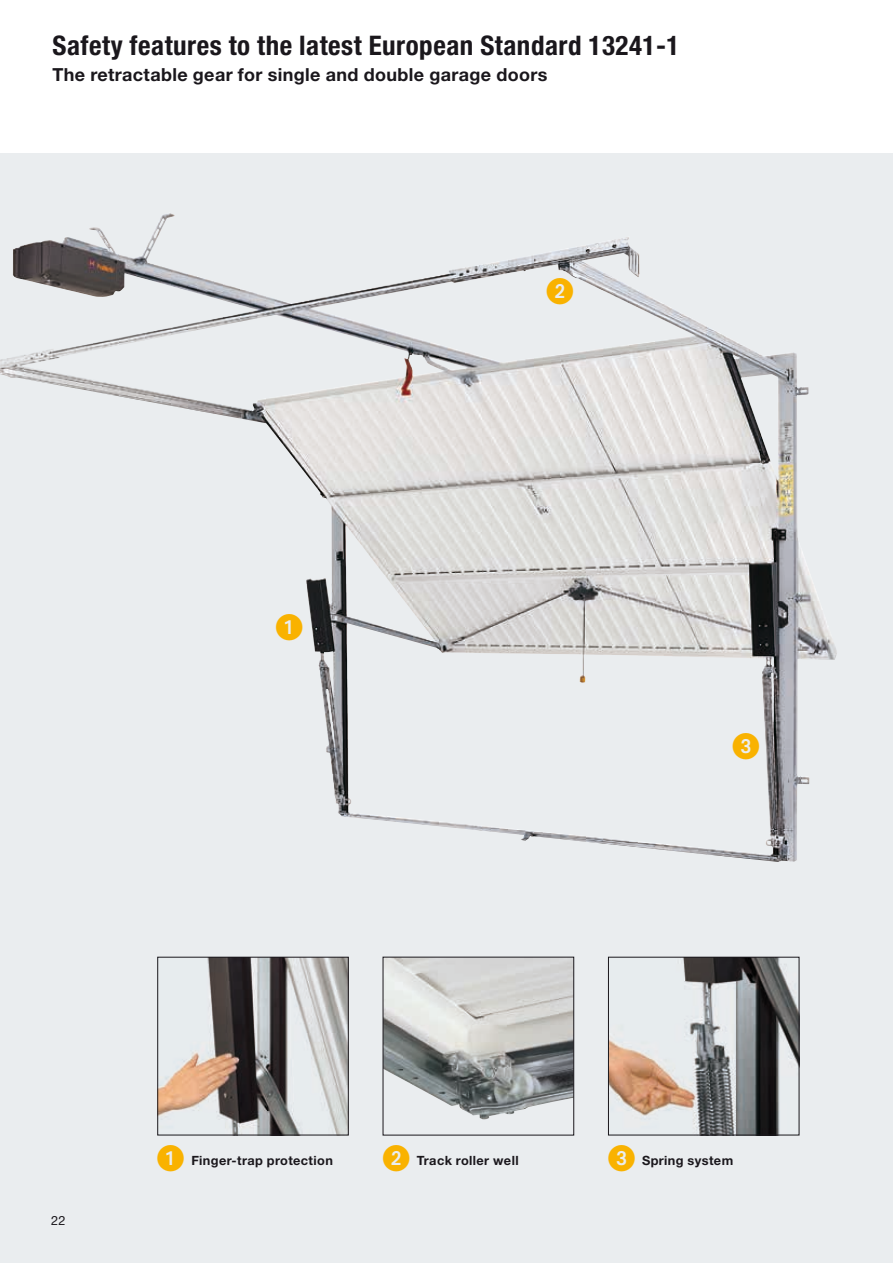
<style>
.page{position:relative;width:893px;height:1263px;background:#fff}
.page>*{position:absolute;margin:0;border:0;box-sizing:border-box;transform-origin:0 0}
.t1{font:700 condensed 27px "Hoermann Helvetica Neue";letter-spacing:.02em;color:#1a171c}
.t2{font:27px "European Pi One";color:#f9b200}
.t3{font:700 18px "Hoermann Helvetica Neue";letter-spacing:.02em;color:#1a171c}
.t4{font:700 12.75px "Hoermann Helvetica Neue";letter-spacing:.03em;color:#1a171c}
.t5{font:12.75px "Hoermann Helvetica Neue Rm";color:#1a171c}
.s1{font-family:"European Pi One";font-weight:400;font-size:27px;color:#f9b200}
</style>
<div class="page">
<div style="left:0;top:153px;width:893px;height:1110px;background:#eaedef"></div>
<img style="left:0;top:213px;width:837px;height:649px">
<img style="left:610px;top:959px;width:187px;height:174px">
<div style="left:608px;top:957px;width:191px;height:178px;border:1px solid #1a171c"></div>
<img style="left:385px;top:959px;width:187px;height:160px">
<div style="left:383px;top:957px;width:191px;height:178px;border:1px solid #1a171c"></div>
<img style="left:159px;top:959px;width:188px;height:174px">
<div style="left:157px;top:957px;width:192px;height:178px;border:1px solid #1a171c"></div>
<h1 class="t1" style="left:53px;top:27px;width:628px">Safety features to the latest European Standard 13241-1</h1>
<h2 class="t3" style="left:53px;top:62px;width:497px">The retractable gear for single and double garage doors</h2>
<h1 class="t2" style="left:276px;top:612px;width:28px">1</h1>
<h1 class="t2" style="left:546px;top:276px;width:28px">2</h1>
<h1 class="t2" style="left:732px;top:731px;width:28px">3</h1>
<p class="t5" style="left:51px;top:1211px;width:16px">22</p>
<p class="t4" style="left:157px;top:1151px;width:177px"><span class="s1">1</span> Finger-trap protection</p>
<p class="t4" style="left:383px;top:1151px;width:137px"><span class="s1">2</span> Track roller well</p>
<p class="t4" style="left:608px;top:1151px;width:127px"><span class="s1">3</span> Spring system</p>
</div>
